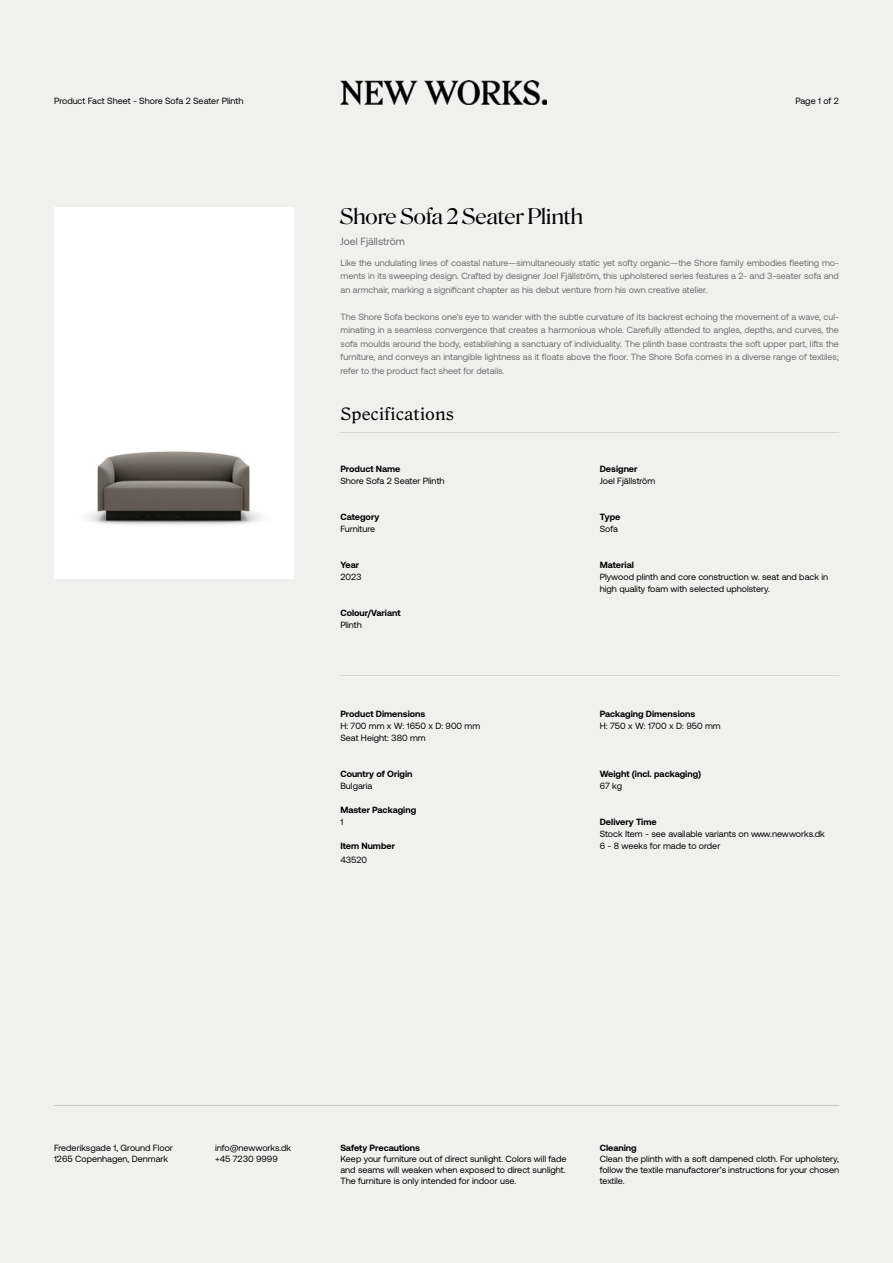
<style>
.page{position:relative;width:893px;height:1263px;background:#f0f0ef}
.page>*{position:absolute;margin:0;border:0;box-sizing:border-box;transform-origin:0 0}
.t1{font:21px "Roslindale Display";color:#000}
.t2{font:16.5px "Roslindale Text";color:#000}
.t3{font:10.5px "Aeonik";color:#706f6f}
.t4{font:9px/13.5px "Aeonik";color:#706f6f;text-align:justify}
.t5{font:9px/10.8px "Aeonik";color:#000}
.t6{font:700 9px "Aeonik";color:#000}
</style>
<div class="page">
<hr style="left:340px;top:432px;width:499px;height:1px;background:#afadad">
<hr style="left:340px;top:675px;width:499px;height:1px;background:#afadad">
<hr style="left:54px;top:1105px;width:785px;height:1px;background:#858585">
<img style="left:341px;top:81px;width:205px;height:23px">
<img style="left:54px;top:207px;width:239px;height:371px">
<p class="t5" style="left:54px;top:95px;width:191px">Product Fact Sheet - Shore Sofa 2 Seater Plinth</p>
<p class="t5" style="left:795px;top:95px;width:45px">Page 1 of 2</p>
<h1 class="t1" style="left:340px;top:199px;width:244px">Shore Sofa 2 Seater Plinth</h1>
<p class="t3" style="left:340px;top:235px;width:66px">Joel Fjällström</p>
<p class="t4" style="left:341px;top:256px;width:500px">Like the undulating lines of coastal nature—simultaneously static yet softy organic—the Shore family embodies fleeting mo&shy;ments in its sweeping design. Crafted by designer Joel Fjällström, this upholstered series features a 2- and 3-seater sofa and an armchair, marking a significant chapter as his debut venture from his own creative atelier.</p>
<p class="t4" style="left:341px;top:310px;width:500px">The Shore Sofa beckons one’s eye to wander with the subtle curvature of its backrest echoing the movement of a wave, cul&shy;minating in a seamless convergence that creates a harmonious whole. Carefully attended to angles, depths, and curves, the sofa moulds around the body, establishing a sanctuary of individuality. The plinth base contrasts the soft upper part, lifts the furniture, and conveys an intangible lightness as it floats above the floor. The Shore Sofa comes in a diverse range of textiles; refer to the product fact sheet for details.</p>
<h2 class="t2" style="left:341px;top:400px;width:115px">Specifications</h2>
<p class="t6" style="left:340px;top:464px;width:62px">Product Name</p>
<p class="t5" style="left:340px;top:476px;width:106px">Shore Sofa 2 Seater Plinth</p>
<p class="t6" style="left:340px;top:512px;width:41px">Category</p>
<p class="t5" style="left:340px;top:524px;width:36px">Furniture</p>
<p class="t6" style="left:340px;top:560px;width:20px">Year</p>
<p class="t5" style="left:340px;top:572px;width:23px">2023</p>
<p class="t6" style="left:340px;top:608px;width:61px">Colour/Variant</p>
<p class="t5" style="left:340px;top:620px;width:23px">Plinth</p>
<p class="t6" style="left:340px;top:709px;width:87px">Product Dimensions</p>
<p class="t5" style="left:340px;top:720px;width:141px;line-height:12px">H: 700 mm x W: 1650 x D: 900 mm<br>Seat Height: 380 mm</p>
<p class="t6" style="left:340px;top:769px;width:74px">Country of Origin</p>
<p class="t5" style="left:340px;top:781px;width:34px">Bulgaria</p>
<p class="t6" style="left:340px;top:805px;width:77px">Master Packaging</p>
<p class="t5" style="left:340px;top:817px;width:4px">1</p>
<p class="t6" style="left:340px;top:841px;width:56px">Item Number</p>
<p class="t5" style="left:340px;top:854px;width:28px">43520</p>
<p class="t6" style="left:600px;top:464px;width:39px">Designer</p>
<p class="t5" style="left:600px;top:476px;width:57px">Joel Fjällström</p>
<p class="t6" style="left:600px;top:512px;width:22px">Type</p>
<p class="t5" style="left:600px;top:524px;width:20px">Sofa</p>
<p class="t6" style="left:600px;top:560px;width:36px">Material</p>
<p class="t5" style="left:600px;top:571px;width:230px;line-height:12px">Plywood plinth and core construction w. seat and back in high quality foam with selected upholstery.</p>
<p class="t6" style="left:600px;top:709px;width:97px">Packaging Dimensions</p>
<p class="t5" style="left:600px;top:721px;width:122px">H: 750 x W: 1700 x D: 950 mm</p>
<p class="t6" style="left:600px;top:769px;width:103px">Weight (incl. packaging)</p>
<p class="t5" style="left:600px;top:781px;width:24px">67 kg</p>
<p class="t6" style="left:600px;top:817px;width:58px">Delivery Time</p>
<p class="t5" style="left:600px;top:828px;width:226px;line-height:12px">Stock Item - see available variants on www.newworks.dk<br>6 - 8 weeks for made to order</p>
<p class="t5" style="left:54px;top:1143px;width:120px">Frederiksgade 1, Ground Floor<br>1265 Copenhagen, Denmark</p>
<p class="t6" style="left:340px;top:1143px;width:81px">Safety Precautions</p>
<p class="t5" style="left:215px;top:1143px;width:78px">info@newworks.dk +45 7230 9999</p>
<p class="t5" style="left:340px;top:1153px;width:228px;text-align:justify">Keep your furniture out of direct sunlight. Colors will fade and seams will weaken when exposed to direct sunlight.<br>The furniture is only intended for indoor use.</p>
<p class="t6" style="left:600px;top:1143px;width:39px">Cleaning</p>
<p class="t5" style="left:600px;top:1153px;width:241px;text-align:justify">Clean the plinth with a soft dampened cloth. For upholstery, follow the textile manufactorer’s instructions for your chosen textile.</p>
</div>
